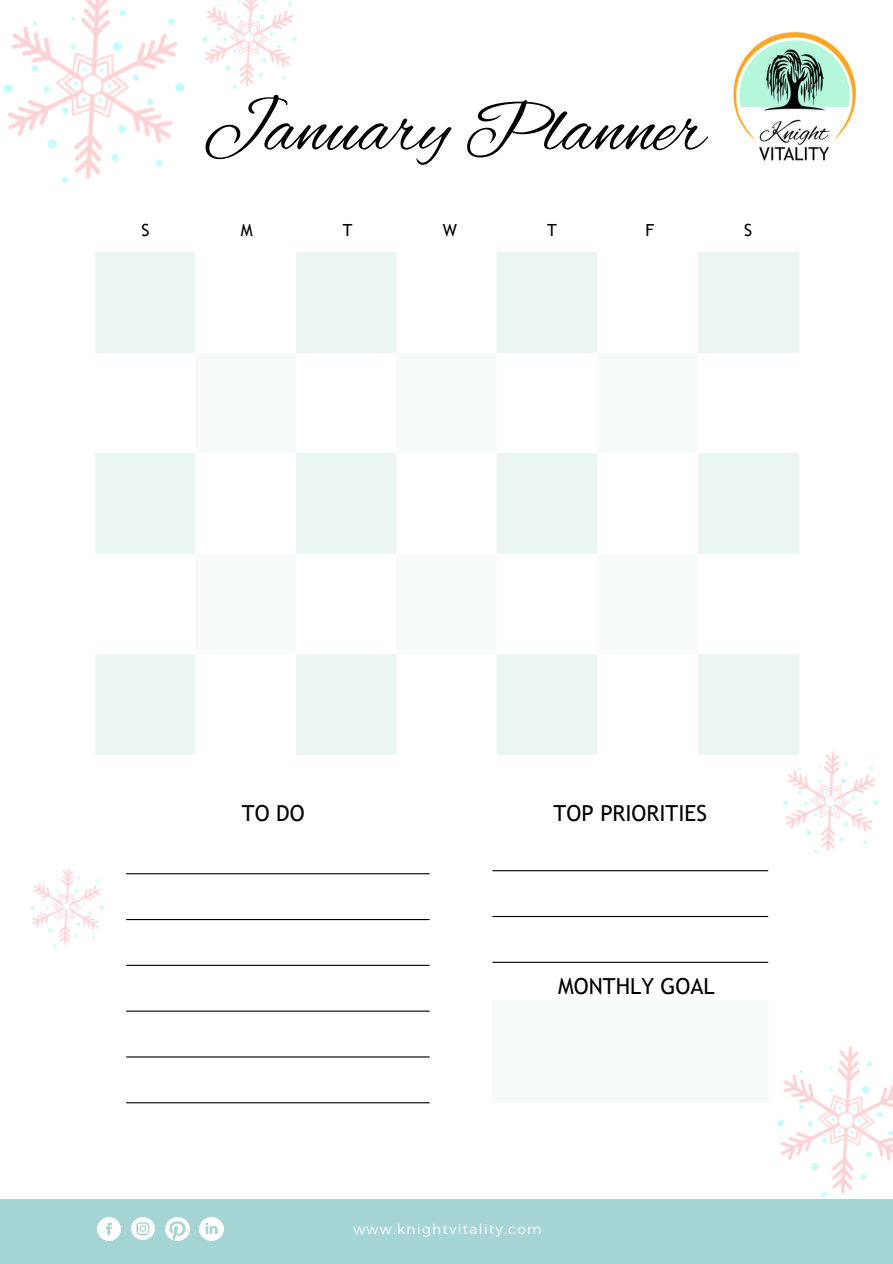
<style>
.page{position:relative;width:893px;height:1264px;background:#fff}
.page>*{position:absolute;margin:0;border:0;box-sizing:border-box;transform-origin:0 0}
.t1{font:76.05px "Alex Brush";color:#000}
.t2{font:22.05px "Trebuchet MS";color:#000}
.t3{font:16.65px "Trebuchet MS";color:#000}
.t4{font:300 13.8px "Montserrat";letter-spacing:.1em;color:#fff}
</style>
<div class="page">
<div style="left:95px;top:253px;width:100px;height:100px;background:#ecf6f1"></div>
<div style="left:296px;top:253px;width:100px;height:100px;background:#ecf6f1"></div>
<div style="left:497px;top:253px;width:100px;height:100px;background:#ecf6f1"></div>
<div style="left:697px;top:253px;width:101px;height:100px;background:#ecf6f1"></div>
<div style="left:195px;top:353px;width:101px;height:100px;background:#f6fafa"></div>
<div style="left:396px;top:353px;width:101px;height:100px;background:#f6fafa"></div>
<div style="left:597px;top:353px;width:100px;height:100px;background:#f6fafa"></div>
<div style="left:95px;top:453px;width:100px;height:101px;background:#ecf6f1"></div>
<div style="left:296px;top:453px;width:100px;height:101px;background:#ecf6f1"></div>
<div style="left:497px;top:453px;width:100px;height:101px;background:#ecf6f1"></div>
<div style="left:697px;top:453px;width:101px;height:101px;background:#ecf6f1"></div>
<div style="left:195px;top:554px;width:101px;height:100px;background:#f6fafa"></div>
<div style="left:396px;top:554px;width:101px;height:100px;background:#f6fafa"></div>
<div style="left:597px;top:554px;width:100px;height:100px;background:#f6fafa"></div>
<div style="left:95px;top:654px;width:100px;height:101px;background:#ecf6f1"></div>
<div style="left:296px;top:654px;width:100px;height:101px;background:#ecf6f1"></div>
<div style="left:497px;top:654px;width:100px;height:101px;background:#ecf6f1"></div>
<div style="left:697px;top:654px;width:101px;height:101px;background:#ecf6f1"></div>
<hr style="left:126px;top:873px;width:303px;height:1px;background:#000">
<hr style="left:126px;top:919px;width:303px;height:1px;background:#000">
<hr style="left:126px;top:964px;width:303px;height:1px;background:#000">
<hr style="left:126px;top:1010px;width:303px;height:1px;background:#000">
<hr style="left:126px;top:1056px;width:303px;height:1px;background:#000">
<hr style="left:126px;top:1102px;width:303px;height:1px;background:#000">
<hr style="left:493px;top:870px;width:274px;height:1px;background:#000">
<hr style="left:493px;top:916px;width:274px;height:1px;background:#000">
<hr style="left:493px;top:961px;width:274px;height:1px;background:#000">
<div style="left:492px;top:1000px;width:276px;height:102px;background:#f6fafa"></div>
<div style="left:0;top:1199px;width:892px;height:64px;background:#a6d5d6"></div>
<img style="left:97px;top:1217px;width:24px;height:23px">
<img style="left:132px;top:1217px;width:22px;height:22px">
<img style="left:165px;top:1217px;width:24px;height:23px">
<img style="left:200px;top:1217px;width:23px;height:23px">
<img style="left:733px;top:31px;width:123px;height:130px">
<img style="left:3px;top:0;width:170px;height:184px">
<img style="left:167px;top:0;width:130px;height:109px">
<img style="left:748px;top:711px;width:131px;height:161px">
<img style="left:30px;top:868px;width:74px;height:79px">
<img style="left:777px;top:1046px;width:115px;height:152px">
<p class="t1" style="left:202px;top:86px;width:504px">January Planner</p>
<p class="t3" style="left:141px;top:220px;width:10px">S</p>
<p class="t3" style="left:241px;top:220px;width:13px">M</p>
<p class="t3" style="left:343px;top:220px;width:11px">T</p>
<p class="t3" style="left:442px;top:220px;width:16px">W</p>
<p class="t3" style="left:547px;top:220px;width:11px">T</p>
<p class="t3" style="left:645px;top:220px;width:10px">F</p>
<p class="t3" style="left:744px;top:220px;width:10px">S</p>
<p class="t2" style="left:242px;top:800px;width:64px">TO DO</p>
<p class="t2" style="left:553px;top:800px;width:155px">TOP PRIORITIES</p>
<p class="t2" style="left:558px;top:972px;width:158px">MONTHLY GOAL</p>
<p class="t4" style="left:353px;top:1219px;width:190px">www.knightvitality.com</p>
</div>
